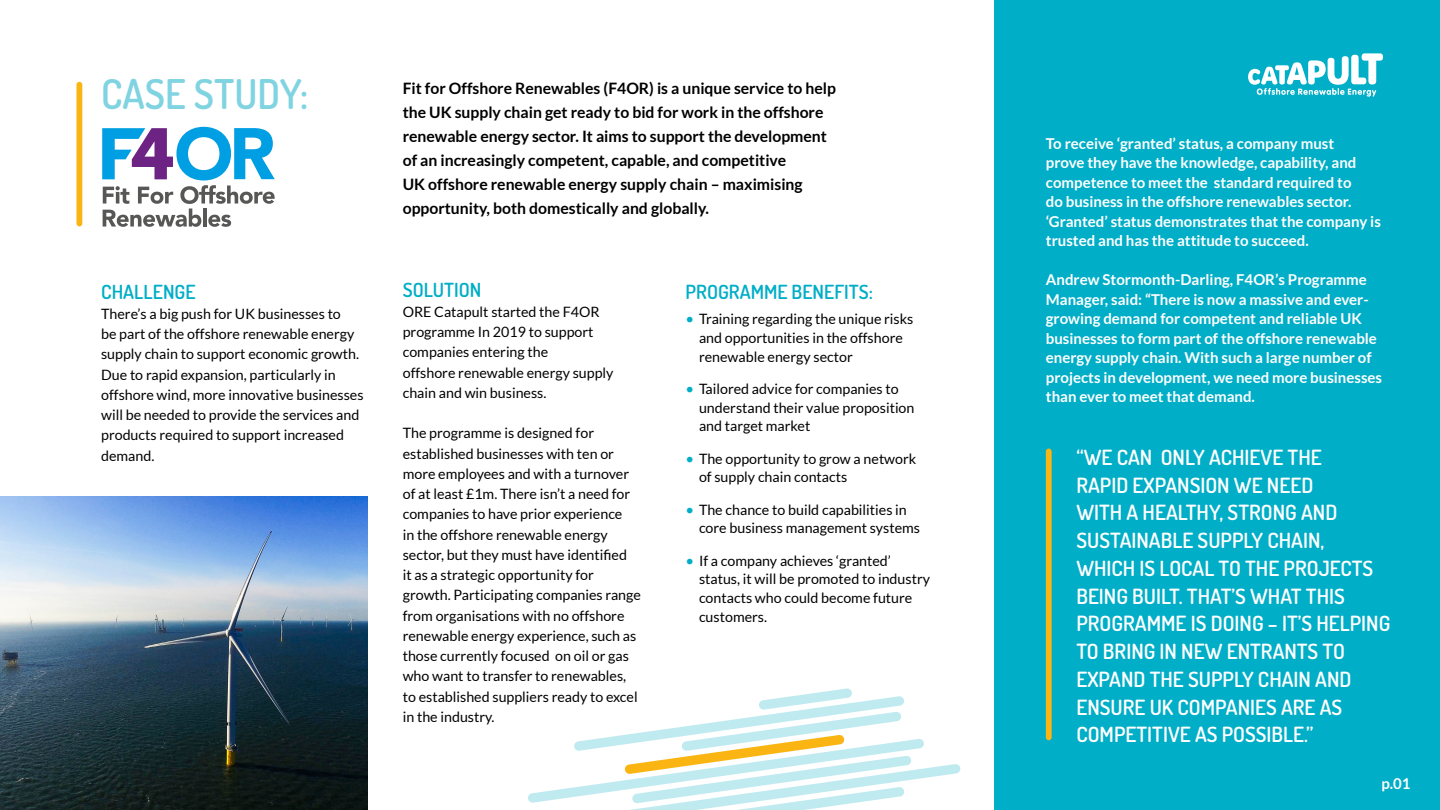
<style>
.page{position:relative;width:1440px;height:810px;background:#fff}
.page>*{position:absolute;margin:0;border:0;box-sizing:border-box;transform-origin:0 0}
.t1{font:600 41.03px "Dosis";color:#80d4e1}
.t2{font:600 21px/27.8px "Dosis";color:#fff}
.t3{font:600 19.5px "Dosis";color:#00aec7}
.t4{font:700 15.75px/24px "Lato";color:#000}
.t5{font:700 15px/19.5px "Lato";color:#fff}
.t6{font:14.25px/20.2px "Lato";color:#000}
.s1{font-size:15px;color:#00aec7}
</style>
<div class="page">
<div style="left:995px;top:0;width:445px;height:810px;background:#00aec7"></div>
<div style="left:77px;top:85px;width:5px;height:139px;background:#fab513"></div>
<svg style="left:1248px;top:53px;width:135px;height:44px"></svg>
<img style="left:0;top:496px;width:367px;height:314px">
<svg style="left:528px;top:688px;width:433px;height:122px"></svg>
<div style="left:1046px;top:451px;width:6px;height:286px;background:#fab513"></div>
<svg style="left:102px;top:127px;width:173px;height:100px"></svg>
<h1 class="t1" style="left:101px;top:67px;width:209px">CASE STUDY:</h1>
<h3 class="t3" style="left:101px;top:279px;width:96px">CHALLENGE</h3>
<p class="t6" style="left:101px;top:304px;width:264px">There’s a big push for UK businesses to<br>be part of the offshore renewable energy supply chain to support economic growth.<br>Due to rapid expansion, particularly in offshore wind, more innovative businesses will be needed to provide the services and products required to support increased demand.</p>
<p class="t4" style="left:403px;top:76px;width:435px">Fit for Offshore Renewables (F4OR) is a unique service to help the UK supply chain get ready to bid for work in the offshore renewable energy sector. It aims to support the development of an increasingly competent, capable, and competitive<br>UK offshore renewable energy supply chain – maximising opportunity, both domestically and globally.</p>
<h3 class="t3" style="left:403px;top:277px;width:80px">SOLUTION</h3>
<p class="t6" style="left:403px;top:301px;width:212px">ORE Catapult started the F4OR programme In 2019 to support companies entering the<br>offshore renewable energy supply chain and win business.</p>
<p class="t6" style="left:403px;top:423px;width:240px">The programme is designed for established businesses with ten or more employees and with a turnover of at least £1m. There isn’t a need for companies to have prior experience<br>in the offshore renewable energy sector, but they must have identified<br>it as a strategic opportunity for growth. Participating companies range from organisations with no offshore renewable energy experience, such as those currently focused on oil or gas who want to transfer to renewables, to established suppliers ready to excel in the industry.</p>
<h3 class="t3" style="left:686px;top:279px;width:189px">PROGRAMME BENEFITS:</h3>
<p class="t6" style="left:699px;top:310px;width:216px;line-height:18.8px;text-indent:-14px"><span class="s1">•</span> Training regarding the unique risks and opportunities in the offshore renewable energy sector</p>
<p class="t6" style="left:699px;top:379px;width:217px;line-height:18.8px;text-indent:-14px"><span class="s1">•</span> Tailored advice for companies to understand their value proposition and target market</p>
<p class="t6" style="left:699px;top:449px;width:219px;line-height:18.8px;text-indent:-14px"><span class="s1">•</span> The opportunity to grow a network of supply chain contacts</p>
<p class="t6" style="left:699px;top:500px;width:223px;line-height:18.8px;text-indent:-14px"><span class="s1">•</span> The chance to build capabilities in core business management systems</p>
<p class="t6" style="left:699px;top:551px;width:233px;line-height:18.8px;text-indent:-14px"><span class="s1">•</span> If a company achieves ‘granted’ status, it will be promoted to industry contacts who could become future customers.</p>
<p class="t5" style="left:1046px;top:133px;width:337px">To receive ‘granted’ status, a company must<br>prove they have the knowledge, capability, and competence to meet the standard required to<br>do business in the offshore renewables sector. ‘Granted’ status demonstrates that the company is trusted and has the attitude to succeed.</p>
<p class="t5" style="left:1046px;top:270px;width:338px">Andrew Stormonth-Darling, F4OR’s Programme Manager, said: “There is now a massive and ever&shy;growing demand for competent and reliable UK businesses to form part of the offshore renewable energy supply chain. With such a large number of projects in development, we need more businesses than ever to meet that demand.</p>
<p class="t2" style="left:1076px;top:443px;width:316px">“WE CAN ONLY ACHIEVE THE<br>RAPID EXPANSION WE NEED<br>WITH A HEALTHY, STRONG AND<br>SUSTAINABLE SUPPLY CHAIN,<br>WHICH IS LOCAL TO THE PROJECTS<br>BEING BUILT. THAT’S WHAT THIS<br>PROGRAMME IS DOING – IT’S HELPING<br>TO BRING IN NEW ENTRANTS TO<br>EXPAND THE SUPPLY CHAIN AND<br>ENSURE UK COMPANIES ARE AS<br>COMPETITIVE AS POSSIBLE.”</p>
<p class="t5" style="left:1381px;top:774px;width:31px">p.01</p>
</div>
